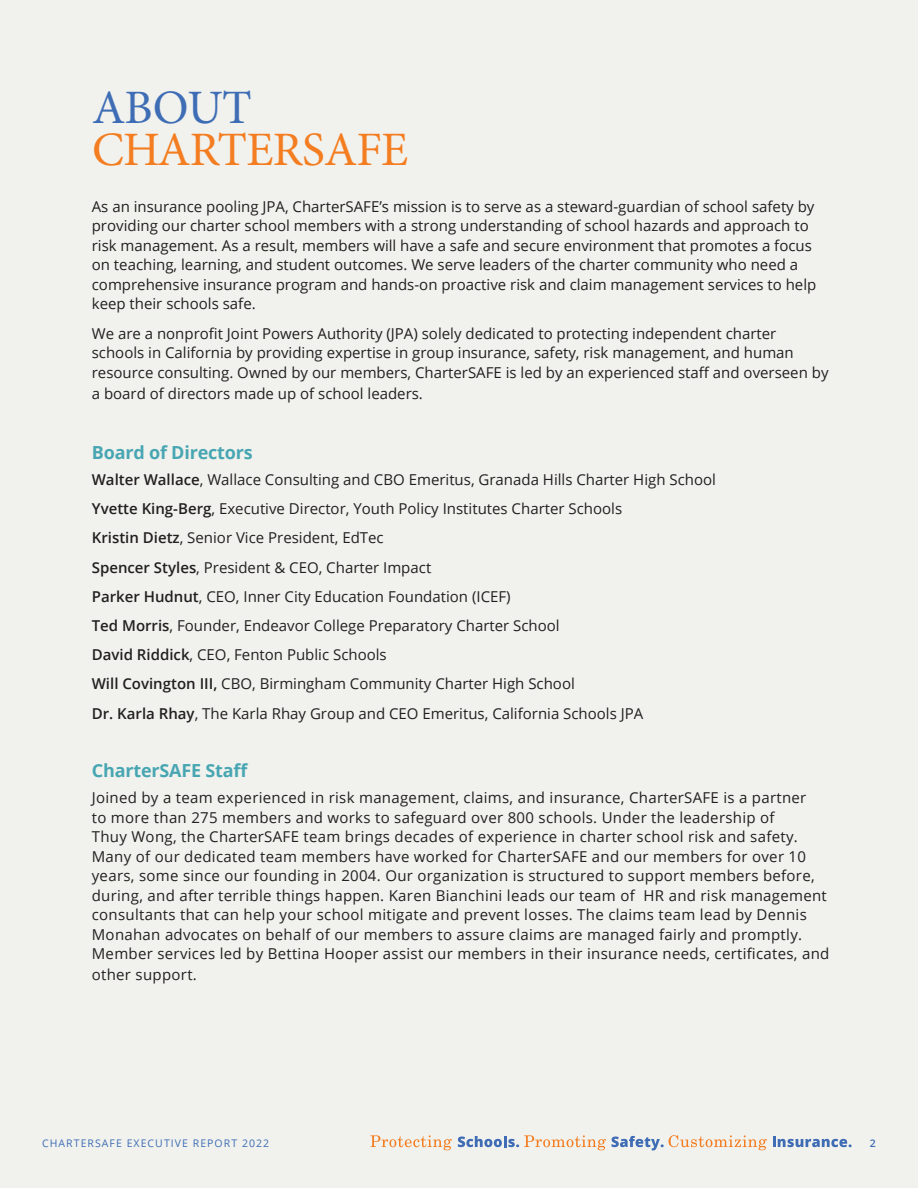
<style>
.page{position:relative;width:918px;height:1188px;background:#f1f2ed}
.page>*{position:absolute;margin:0;border:0;box-sizing:border-box;transform-origin:0 0}
.t1{font:48px "Minion Pro";letter-spacing:-.015em;color:#f47d21}
.t2{font:48px "Minion Pro";letter-spacing:-.015em;color:#3e6db5}
.t3{font:700 18px "Open Sans";letter-spacing:-.01em;color:#48a6b3}
.t4{font:15px/29.2px "Open Sans";color:#231f20}
.t5{font:15px/19.5px "Open Sans";letter-spacing:.02em;color:#231f20}
.t6{font:10.5px "Open Sans";letter-spacing:.1em;color:#3e6db5}
.t7{font:600 10.5px "Open Sans";color:#3e6db5}
.s1{font-weight:600}
</style>
<div class="page">
<svg style="left:370px;top:1135px;width:82px;height:15px"></svg>
<svg style="left:458px;top:1135px;width:148px;height:15px"></svg>
<svg style="left:612px;top:1135px;width:155px;height:15px"></svg>
<svg style="left:773px;top:1137px;width:79px;height:10px"></svg>
<h1 class="t2" style="left:92px;top:79px;width:161px">ABOUT</h1>
<h1 class="t1" style="left:92px;top:121px;width:318px">CHARTERSAFE</h1>
<p class="t4" style="left:92px;top:196px;width:726px;line-height:19.5px">As an insurance pooling JPA, CharterSAFE’s mission is to serve as a steward-guardian of school safety by providing our charter school members with a strong understanding of school hazards and approach to risk management. As a result, members will have a safe and secure environment that promotes a focus on teaching, learning, and student outcomes. We serve leaders of the charter community who need a comprehensive insurance program and hands-on proactive risk and claim management services to help keep their schools safe.</p>
<p class="t4" style="left:92px;top:323px;width:738px;line-height:19.5px">We are a nonprofit Joint Powers Authority (JPA) solely dedicated to protecting independent charter schools in California by providing expertise in group insurance, safety, risk management, and human resource consulting. Owned by our members, CharterSAFE is led by an experienced staff and overseen by</p>
<p class="t4" style="left:92px;top:378px;width:333px">a board of directors made up of school leaders.</p>
<p class="t3" style="left:92px;top:439px;width:163px">Board of Directors</p>
<p class="t4" style="left:92px;top:464px;width:626px"><span class="s1">Walter Wallace</span>, Wallace Consulting and CBO Emeritus, Granada Hills Charter High School <span class="s1">Yvette King-Berg</span>, Executive Director, Youth Policy Institutes Charter Schools<br><span class="s1">Kristin Dietz</span>, Senior Vice President, EdTec<br><span class="s1">Spencer Styles</span>, President &amp; CEO, Charter Impact<br><span class="s1">Parker Hudnut</span>, CEO, Inner City Education Foundation (ICEF)<br><span class="s1">Ted Morris</span>, Founder, Endeavor College Preparatory Charter School<br><span class="s1">David Riddick</span>, CEO, Fenton Public Schools<br><span class="s1">Will Covington III,</span> CBO, Birmingham Community Charter High School<br><span class="s1">Dr. Karla Rhay</span>, The Karla Rhay Group and CEO Emeritus, California Schools JPA</p>
<p class="t3" style="left:92px;top:758px;width:158px">CharterSAFE Staff</p>
<p class="t5" style="left:92px;top:788px;width:739px">Joined by a team experienced in risk management, claims, and insurance, CharterSAFE is a partner<br>to more than 275 members and works to safeguard over 800 schools. Under the leadership of<br>Thuy Wong, the CharterSAFE team brings decades of experience in charter school risk and safety.<br>Many of our dedicated team members have worked for CharterSAFE and our members for over 10 years, some since our founding in 2004. Our organization is structured to support members before, during, and after terrible things happen. Karen Bianchini leads our team of HR and risk management consultants that can help your school mitigate and prevent losses. The claims team lead by Dennis Monahan advocates on behalf of our members to assure claims are managed fairly and promptly.<br>Member services led by Bettina Hooper assist our members in their insurance needs, certificates, and</p>
<p class="t5" style="left:92px;top:965px;width:107px">other support.</p>
<p class="t6" style="left:42px;top:1136px;width:229px">CHARTERSAFE EXECUTIVE REPORT 2022</p>
<p class="t7" style="left:870px;top:1136px;width:7px">2</p>
</div>
